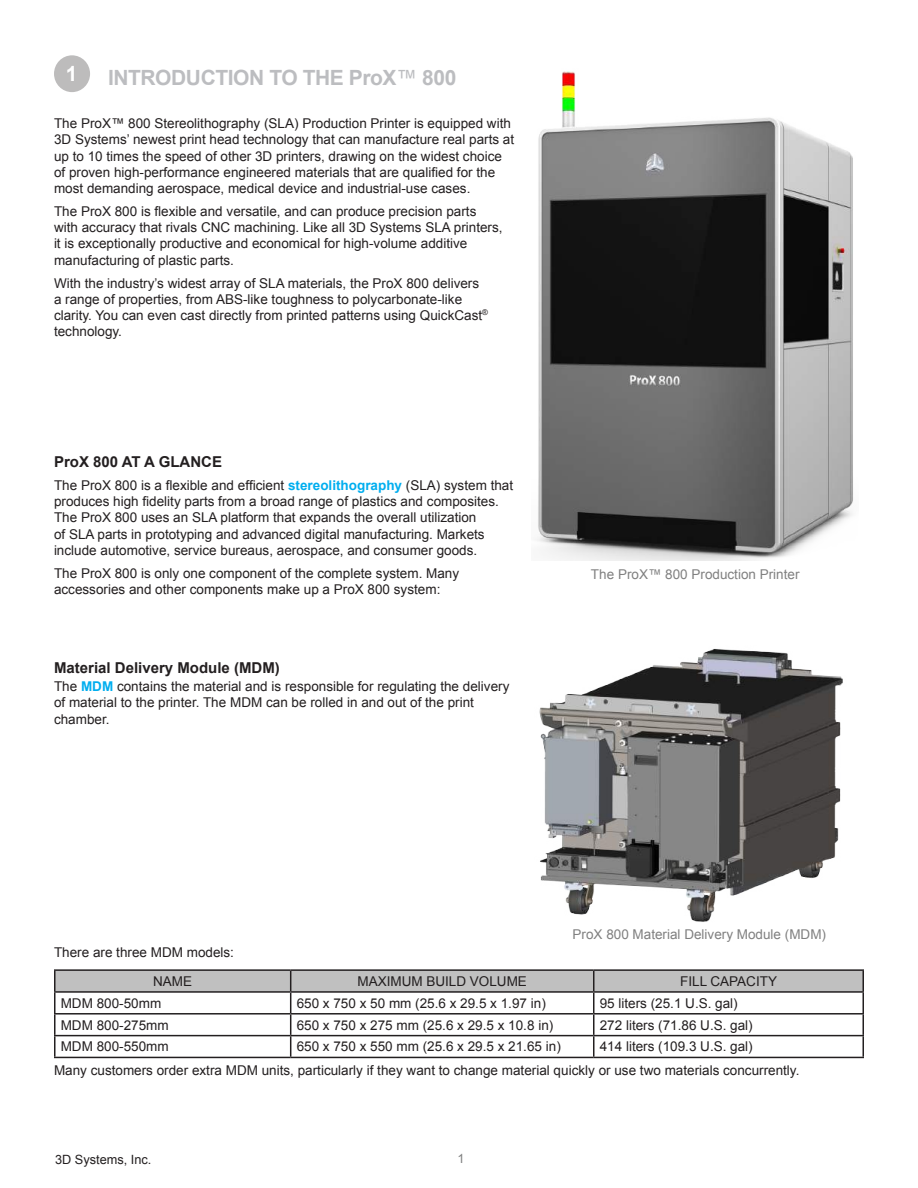
<style>
.page{position:relative;width:918px;height:1188px;background:#fff}
.page>*{position:absolute;margin:0;border:0;box-sizing:border-box;transform-origin:0 0}
.t1{font:700 21px "Arial";letter-spacing:-.02em;color:#bcbdc0}
.t2{font:700 21px "Arial";color:#fff}
.t3{font:700 15px "Arial";color:#231f20}
.t4{font:13.5px/16.2px "Arial";color:#231f20}
.t5{font:13.5px "Arial";color:#808080}
.t6{font:12.75px "Arial";color:#231f20}
.t7{font:12.75px "Arial";color:#808181}
.s1{font-weight:400}
.s2{font-weight:700;color:#00aeef}
</style>
<div class="page">
<img style="left:539px;top:649px;width:304px;height:273px">
<div style="left:54px;top:55px;width:36px;height:37px;background:#bdbcbc;border-radius:50%"></div>
<img style="left:537px;top:71px;width:316px;height:490px">
<hr style="left:54px;top:993px;width:2px;height:20px;background:#231f20">
<hr style="left:862px;top:993px;width:2px;height:20px;background:#231f20">
<hr style="left:54px;top:1013px;width:237px;height:2px;background:#231f20">
<hr style="left:54px;top:1015px;width:2px;height:20px;background:#231f20">
<hr style="left:594px;top:1013px;width:270px;height:2px;background:#231f20">
<hr style="left:862px;top:1015px;width:2px;height:20px;background:#231f20">
<hr style="left:54px;top:1035px;width:237px;height:1px;background:#231f20">
<hr style="left:54px;top:1036px;width:2px;height:21px;background:#231f20">
<hr style="left:594px;top:1035px;width:270px;height:1px;background:#231f20">
<svg style="left:55px;top:971px;width:808px;height:86px"></svg>
<hr style="left:862px;top:1036px;width:2px;height:21px;background:#231f20">
<hr style="left:54px;top:1057px;width:237px;height:1px;background:#231f20">
<hr style="left:291px;top:1057px;width:303px;height:1px;background:#231f20">
<hr style="left:594px;top:1057px;width:270px;height:1px;background:#231f20">
<hr style="left:54px;top:969px;width:237px;height:2px;background:#231f20">
<hr style="left:54px;top:971px;width:2px;height:20px;background:#231f20">
<hr style="left:291px;top:969px;width:303px;height:2px;background:#231f20">
<hr style="left:594px;top:969px;width:270px;height:2px;background:#231f20">
<hr style="left:862px;top:971px;width:2px;height:20px;background:#231f20">
<hr style="left:54px;top:991px;width:237px;height:2px;background:#231f20">
<hr style="left:291px;top:991px;width:303px;height:2px;background:#231f20">
<hr style="left:594px;top:991px;width:270px;height:2px;background:#231f20">
<h1 class="t2" style="left:66px;top:60px;width:13px">1</h1>
<h1 class="t1" style="left:108px;top:64px;width:350px">INTRODUCTION TO THE ProX<span class="s1">™</span> 800</h1>
<p class="t4" style="left:54px;top:116px;width:462px">The ProX™ 800 Stereolithography (SLA) Production Printer is equipped with 3D Systems’ newest print head technology that can manufacture real parts at up to 10 times the speed of other 3D printers, drawing on the widest choice of proven high-performance engineered materials that are qualified for the most demanding aerospace, medical device and industrial-use cases.</p>
<p class="t4" style="left:54px;top:203px;width:450px">The ProX 800 is flexible and versatile, and can produce precision parts with accuracy that rivals CNC machining. Like all 3D Systems SLA printers, it is exceptionally productive and economical for high-volume additive manufacturing of plastic parts.</p>
<p class="t4" style="left:54px;top:275px;width:436px">With the industry’s widest array of SLA materials, the ProX 800 delivers a range of properties, from ABS-like toughness to polycarbonate-like clarity. You can even cast directly from printed patterns using QuickCast<sup>® </sup>technology.</p>
<p class="t3" style="left:54px;top:452px;width:170px">ProX 800 AT A GLANCE</p>
<p class="t4" style="left:54px;top:477px;width:461px">The ProX 800 is a flexible and efficient <span class="s2">stereolithography</span> (SLA) system that produces high fidelity parts from a broad range of plastics and composites.<br>The ProX 800 uses an SLA platform that expands the overall utilization<br>of SLA parts in prototyping and advanced digital manufacturing. Markets include automotive, service bureaus, aerospace, and consumer goods.</p>
<p class="t4" style="left:54px;top:565px;width:407px">The ProX 800 is only one component of the complete system. Many accessories and other components make up a ProX 800 system:</p>
<p class="t5" style="left:591px;top:565px;width:210px">The ProX™ 800 Production Printer</p>
<p class="t3" style="left:54px;top:658px;width:227px">Material Delivery Module (MDM)</p>
<p class="t4" style="left:54px;top:678px;width:457px">The <span class="s2">MDM</span> contains the material and is responsible for regulating the delivery of material to the printer. The MDM can be rolled in and out of the print chamber.</p>
<p class="t5" style="left:573px;top:925px;width:255px">ProX 800 Material Delivery Module (MDM)</p>
<p class="t4" style="left:153px;top:937px;width:82px;line-height:29.4px;text-indent:-99px">There are three MDM models:<br>NAME</p>
<p class="t4" style="left:357px;top:973px;width:171px">MAXIMUM BUILD VOLUME</p>
<p class="t4" style="left:680px;top:973px;width:98px">FILL CAPACITY</p>
<p class="t4" style="left:61px;top:995px;width:102px">MDM 800-50mm</p>
<p class="t4" style="left:297px;top:995px;width:251px">650 x 750 x 50 mm (25.6 x 29.5 x 1.97 in)</p>
<p class="t4" style="left:600px;top:995px;width:140px">95 liters (25.1 U.S. gal)</p>
<p class="t4" style="left:61px;top:1017px;width:110px">MDM 800-275mm</p>
<p class="t4" style="left:297px;top:1017px;width:258px">650 x 750 x 275 mm (25.6 x 29.5 x 10.8 in)</p>
<p class="t4" style="left:600px;top:1017px;width:155px">272 liters (71.86 U.S. gal)</p>
<p class="t4" style="left:61px;top:1039px;width:110px">MDM 800-550mm</p>
<p class="t4" style="left:297px;top:1039px;width:266px">650 x 750 x 550 mm (25.6 x 29.5 x 21.65 in)</p>
<p class="t4" style="left:54px;top:1035px;width:747px;line-height:23.7px;text-indent:546px">414 liters (109.3 U.S. gal)<br>Many customers order extra MDM units, particularly if they want to change material quickly or use two materials concurrently.</p>
<p class="t6" style="left:55px;top:1151px;width:98px">3D Systems, Inc.</p>
<p class="t7" style="left:458px;top:1150px;width:9px">1</p>
</div>
